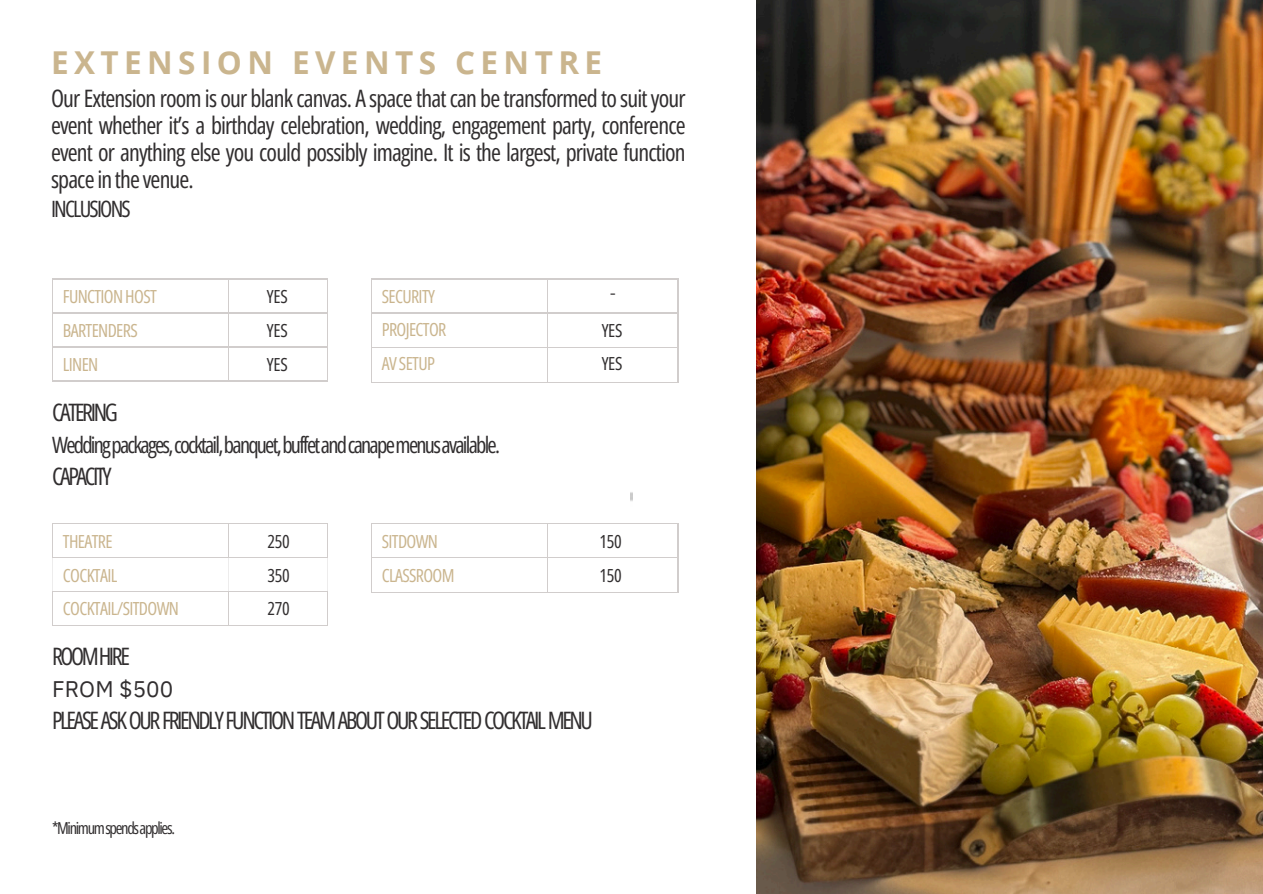
<style>
.page{position:relative;width:1263px;height:894px;background:#fff}
.page>*{position:absolute;margin:0;border:0;box-sizing:border-box;transform-origin:0 0}
.t1{font:700 31.5px "Open Sans";letter-spacing:.17em;color:#cab58e}
.t2{font:24px/27px "Open Sans Condensed";letter-spacing:-.1em;color:#312e2f;text-align:justify}
.t3{font:22.5px "Open Sans Condensed";letter-spacing:-.075em;color:#312e2f}
.t4{font:22.5px "IBM Plex Sans";letter-spacing:.005em;color:#312e2f}
.t5{font:18px/33.8px "Open Sans Condensed";letter-spacing:-.035em;color:#cab58e}
.t6{font:18px/33.8px "Open Sans Condensed";letter-spacing:-.015em;color:#312e2f;text-align:justify}
.t7{font:18px "Myriad Pro";color:#312e2f}
.t8{font:16.5px "Open Sans Condensed";letter-spacing:-.08em;color:#312e2f}
</style>
<div class="page">
<hr style="left:52px;top:279px;width:177px;height:1px;background:#d1cdcc">
<hr style="left:52px;top:279px;width:1px;height:33px;background:#d1cdcc">
<hr style="left:229px;top:279px;width:98px;height:1px;background:#d1cdcc">
<hr style="left:228px;top:279px;width:1px;height:33px;background:#d1cdcc">
<hr style="left:327px;top:279px;width:1px;height:33px;background:#d1cdcc">
<hr style="left:52px;top:312px;width:177px;height:1px;background:#d1cdcc">
<hr style="left:52px;top:313px;width:1px;height:33px;background:#d1cdcc">
<hr style="left:229px;top:312px;width:98px;height:1px;background:#d1cdcc">
<hr style="left:228px;top:313px;width:1px;height:33px;background:#d1cdcc">
<hr style="left:327px;top:313px;width:1px;height:33px;background:#d1cdcc">
<hr style="left:52px;top:346px;width:177px;height:1px;background:#d1cdcc">
<hr style="left:52px;top:347px;width:1px;height:33px;background:#d1cdcc">
<hr style="left:229px;top:346px;width:98px;height:1px;background:#d1cdcc">
<hr style="left:228px;top:347px;width:1px;height:33px;background:#d1cdcc">
<hr style="left:327px;top:347px;width:1px;height:33px;background:#d1cdcc">
<hr style="left:52px;top:380px;width:177px;height:1px;background:#d1cdcc">
<hr style="left:229px;top:380px;width:98px;height:1px;background:#d1cdcc">
<hr style="left:52px;top:523px;width:177px;height:1px;background:#d1cdcc">
<hr style="left:52px;top:523px;width:1px;height:34px;background:#d1cdcc">
<hr style="left:229px;top:523px;width:98px;height:1px;background:#d1cdcc">
<hr style="left:228px;top:523px;width:1px;height:34px;background:#d1cdcc">
<hr style="left:327px;top:523px;width:1px;height:34px;background:#d1cdcc">
<hr style="left:52px;top:557px;width:177px;height:1px;background:#d1cdcc">
<hr style="left:52px;top:557px;width:1px;height:34px;background:#d1cdcc">
<hr style="left:229px;top:557px;width:98px;height:1px;background:#d1cdcc">
<hr style="left:228px;top:557px;width:1px;height:34px;background:#d1cdcc">
<hr style="left:327px;top:557px;width:1px;height:34px;background:#d1cdcc">
<hr style="left:52px;top:591px;width:177px;height:1px;background:#d1cdcc">
<hr style="left:52px;top:591px;width:1px;height:34px;background:#d1cdcc">
<hr style="left:229px;top:591px;width:98px;height:1px;background:#d1cdcc">
<hr style="left:228px;top:591px;width:1px;height:34px;background:#d1cdcc">
<hr style="left:327px;top:591px;width:1px;height:34px;background:#d1cdcc">
<hr style="left:52px;top:625px;width:177px;height:1px;background:#d1cdcc">
<hr style="left:229px;top:625px;width:98px;height:1px;background:#d1cdcc">
<hr style="left:371px;top:279px;width:176px;height:1px;background:#d1cdcc">
<hr style="left:371px;top:279px;width:1px;height:33px;background:#d1cdcc">
<hr style="left:547px;top:279px;width:131px;height:1px;background:#d1cdcc">
<hr style="left:547px;top:279px;width:1px;height:33px;background:#d1cdcc">
<hr style="left:678px;top:279px;width:1px;height:33px;background:#d1cdcc">
<hr style="left:371px;top:312px;width:176px;height:1px;background:#d1cdcc">
<hr style="left:371px;top:313px;width:1px;height:34px;background:#d1cdcc">
<hr style="left:547px;top:312px;width:131px;height:1px;background:#d1cdcc">
<hr style="left:547px;top:313px;width:1px;height:34px;background:#d1cdcc">
<hr style="left:678px;top:313px;width:1px;height:34px;background:#d1cdcc">
<hr style="left:371px;top:347px;width:176px;height:1px;background:#d1cdcc">
<hr style="left:371px;top:348px;width:1px;height:34px;background:#d1cdcc">
<hr style="left:547px;top:347px;width:131px;height:1px;background:#d1cdcc">
<hr style="left:547px;top:348px;width:1px;height:34px;background:#d1cdcc">
<hr style="left:678px;top:348px;width:1px;height:34px;background:#d1cdcc">
<hr style="left:371px;top:382px;width:176px;height:1px;background:#d1cdcc">
<hr style="left:547px;top:382px;width:131px;height:1px;background:#d1cdcc">
<hr style="left:371px;top:523px;width:176px;height:1px;background:#d1cdcc">
<hr style="left:371px;top:523px;width:1px;height:34px;background:#d1cdcc">
<hr style="left:547px;top:523px;width:131px;height:1px;background:#d1cdcc">
<hr style="left:547px;top:523px;width:1px;height:34px;background:#d1cdcc">
<hr style="left:678px;top:523px;width:1px;height:34px;background:#d1cdcc">
<hr style="left:371px;top:557px;width:176px;height:1px;background:#d1cdcc">
<hr style="left:371px;top:557px;width:1px;height:35px;background:#d1cdcc">
<hr style="left:547px;top:557px;width:131px;height:1px;background:#d1cdcc">
<hr style="left:547px;top:557px;width:1px;height:35px;background:#d1cdcc">
<hr style="left:678px;top:557px;width:1px;height:35px;background:#d1cdcc">
<hr style="left:371px;top:592px;width:176px;height:1px;background:#d1cdcc">
<hr style="left:547px;top:592px;width:131px;height:1px;background:#d1cdcc">
<img style="left:756px;top:0;width:507px;height:893px">
<h2 class="t1" style="left:51px;top:40px;width:553px">EXTENSION EVENTS CENTRE</h2>
<h2 class="t2" style="left:51px;top:84px;width:636px">Our Extension room is our blank canvas. A space that can be transformed to suit your event whether it’s a birthday celebration, wedding, engagement party, conference event or anything else you could possibly imagine. It is the largest, private function space in the venue.</h2>
<h2 class="t3" style="left:51px;top:193px;width:81px">INCLUSIONS</h2>
<p class="t5" style="left:63px;top:279px;width:95px">FUNCTIONHOST<br>BARTENDERS<br>LINEN</p>
<h2 class="t6" style="left:267px;top:279px;width:22px">YES YES YES</h2>
<p class="t5" style="left:382px;top:279px;width:66px">SECURITY<br>PROJECTOR<br>AV SETUP</p>
<h3 class="t2" style="left:52px;top:398px;width:67px">CATERING</h3>
<h3 class="t3" style="left:52px;top:428px;width:449px">Weddingpackages,cocktail,banquet,buffetandcanapemenusavailable.</h3>
<h3 class="t2" style="left:52px;top:462px;width:61px">CAPACITY</h3>
<h1 class="t7" style="left:610px;top:285px;width:7px">-</h1>
<h3 class="t6" style="left:602px;top:313px;width:22px">YES<br>YES</h3>
<h3 class="t5" style="left:63px;top:523px;width:118px">THEATRE<br>COCKTAIL<br>COCKTAIL/SITDOWN</h3>
<p class="t6" style="left:267px;top:523px;width:24px">250<br>350<br>270</p>
<h3 class="t5" style="left:382px;top:523px;width:74px">SITDOWN<br>CLASSROOM</h3>
<p class="t6" style="left:599px;top:523px;width:24px">150<br>150</p>
<h3 class="t2" style="left:52px;top:642px;width:79px">ROOMHIRE</h3>
<h3 class="t4" style="left:52px;top:673px;width:123px">FROM $500</h3>
<h3 class="t2" style="left:52px;top:706px;width:542px">PLEASE ASK OUR FRIENDLY FUNCTION TEAM ABOUT OUR SELECTED COCKTAIL MENU</h3>
<h3 class="t8" style="left:52px;top:816px;width:124px">*Minimumspendsapplies.</h3>
</div>
